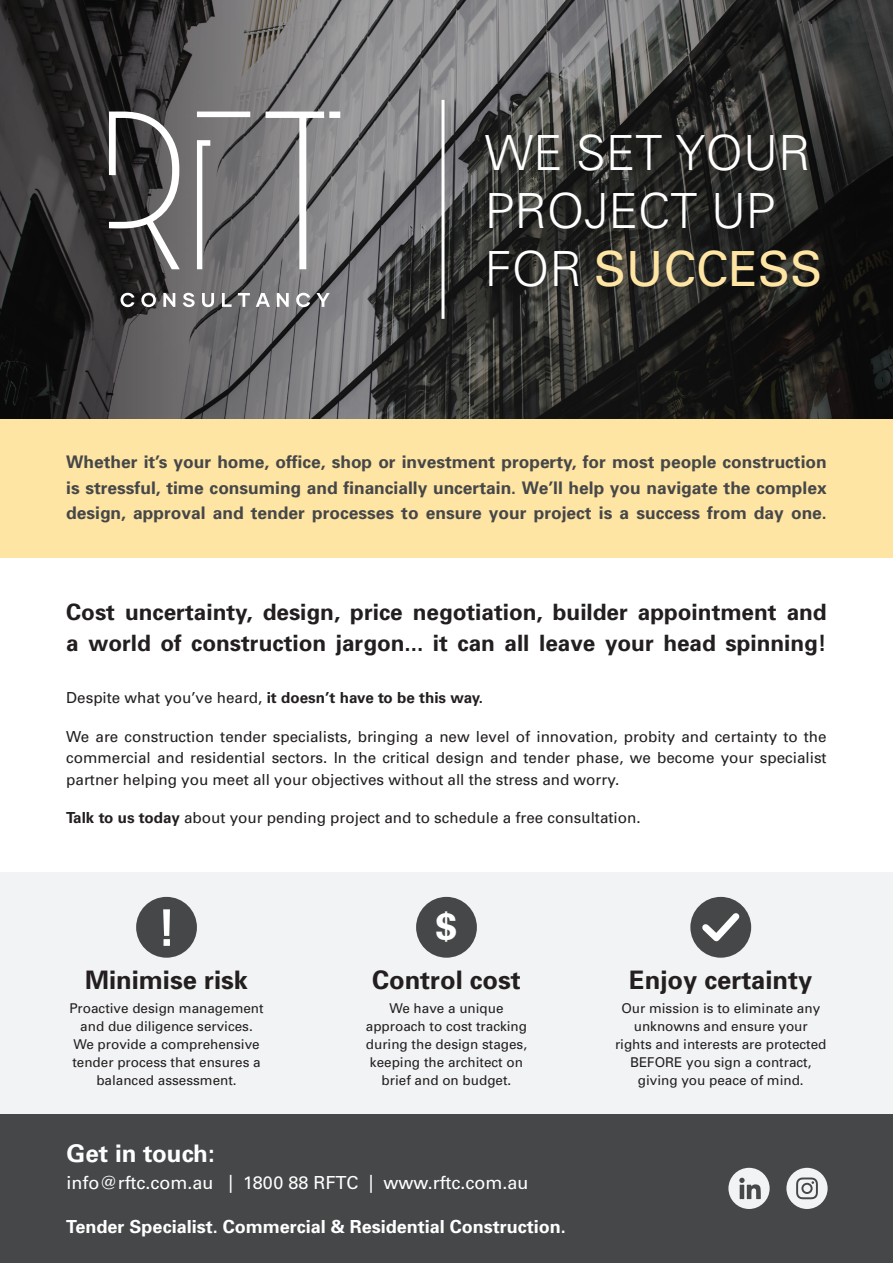
<style>
.page{position:relative;width:893px;height:1263px;background:#fff}
.page>*{position:absolute;margin:0;border:0;box-sizing:border-box;transform-origin:0 0}
.Default{font:700 50.55px "Univers";color:#fff}
.Default-2{font:300 48.45px/58.2px "Univers";color:#fff}
.Default-3{font:700 38.85px "Univers";color:#fff}
.Default-4{font:700 25.5px "Univers";color:#231f20}
.Default-5{font:700 24.15px "Univers CE";color:#fff}
.Default-6{font:700 22.5px/31.3px "Univers";color:#231f20}
.Default-7{font:700 18px "Univers";color:#fff}
.Default-8{font:500 18px "Univers CE";color:#fff}
.Default-9{font:700 17.4px/25.2px "Univers";color:#464748;text-align:justify}
.Default-10{font:15.15px/21.3px "Univers";color:#231f20;text-align:justify}
.Default-11{font:700 15.15px "Univers CE";color:#231f20}
.Default-12{font:13.5px/18px "Univers";color:#231f20;text-align:center}
.s1{font-weight:400;color:#ffe5a3}
.s2{font-family:"Univers";font-weight:400}
.s3{font-family:"Univers CE";font-weight:700}
</style>
<div class="page">
<svg style="left:628px;top:0;width:265px;height:419px;background:#252523"></svg>
<svg style="left:0;top:0;width:628px;height:419px;background:#504f4f"></svg>
<div style="left:0;top:419px;width:893px;height:138px;background:#ffe5a3"></div>
<hr style="left:441px;top:100px;width:3px;height:219px;background:#fff">
<svg style="left:109px;top:112px;width:231px;height:157px;background:#797879"></svg>
<svg style="left:121px;top:293px;width:209px;height:14px"></svg>
<div style="left:0;top:1114px;width:893px;height:149px;background:#464748"></div>
<div style="left:0;top:873px;width:893px;height:241px;background:#f2f3f4"></div>
<div style="left:136px;top:897px;width:61px;height:61px;background:#464748;border-radius:50%"></div>
<div style="left:416px;top:897px;width:61px;height:61px;background:#464748;border-radius:50%"></div>
<div style="left:690px;top:897px;width:61px;height:61px;background:#464748;border-radius:50%"></div>
<svg style="left:702px;top:913px;width:38px;height:29px"></svg>
<div style="left:786px;top:1168px;width:42px;height:41px;background:#f2f3f4;border-radius:50%"></div>
<div style="left:728px;top:1168px;width:42px;height:41px;background:#f2f3f4;border-radius:50%"></div>
<svg style="left:739px;top:1178px;width:22px;height:21px"></svg>
<svg style="left:796px;top:1177px;width:22px;height:22px"></svg>
<p class="Default-2" style="left:485px;top:124px;width:339px">WE SET YOUR<br>PROJECT UP<br>FOR <span class="s1">SUCCESS</span></p>
<p class="Default-9" style="left:66px;top:449px;width:762px">Whether it’s your home, office, shop or investment property, for most people construction is stressful, time consuming and financially uncertain. We’ll help you navigate the complex design, approval and tender processes to ensure your project is a success from day one.</p>
<p class="Default-6" style="left:66px;top:595px;width:762px">Cost uncertainty, design, price negotiation, builder appointment and a world of construction jargon... it can all leave your head spinning!</p>
<p class="Default-11" style="left:66px;top:689px;width:418px"><span class="s2">Despite what you’ve heard,</span> it doesn’t have to be this way.</p>
<p class="Default-10" style="left:66px;top:726px;width:762px">We are construction tender specialists, bringing a new level of innovation, probity and certainty to the commercial and residential sectors. In the critical design and tender phase, we become your specialist partner helping you meet all your objectives without all the stress and worry.</p>
<p class="Default-10" style="left:66px;top:807px;width:576px"><span class="s3">Talk to us today</span> about your pending project and to schedule a free consultation.</p>
<p class="Default" style="left:157px;top:895px;width:21px">!</p>
<p class="Default-3" style="left:436px;top:901px;width:23px">$</p>
<p class="Default-4" style="left:85px;top:964px;width:164px">Minimise risk</p>
<p class="Default-4" style="left:372px;top:964px;width:150px">Control cost</p>
<p class="Default-4" style="left:629px;top:964px;width:184px">Enjoy certainty</p>
<p class="Default-12" style="left:69px;top:999px;width:196px">Proactive design management and due diligence services.<br>We provide a comprehensive tender process that ensures a balanced assessment.</p>
<p class="Default-12" style="left:366px;top:999px;width:163px">We have a unique approach to cost tracking during the design stages, keeping the architect on brief and on budget.</p>
<p class="Default-12" style="left:615px;top:999px;width:213px">Our mission is to eliminate any unknowns and ensure your rights and interests are protected<br>BEFORE you sign a contract, giving you peace of mind.</p>
<p class="Default-5" style="left:67px;top:1139px;width:150px">Get in touch:</p>
<p class="Default-8" style="left:67px;top:1172px;width:463px">info@rftc.com.au | 1800 88 RFTC | www.rftc.com.au</p>
<p class="Default-7" style="left:66px;top:1215px;width:501px">Tender Specialist. Commercial &amp; Residential Construction.</p>
<p class="Default-7" style="left:79px;top:1215px;width:501px">Tender Specialist. Commercial &amp; Residential Construction.</p>
</div>
